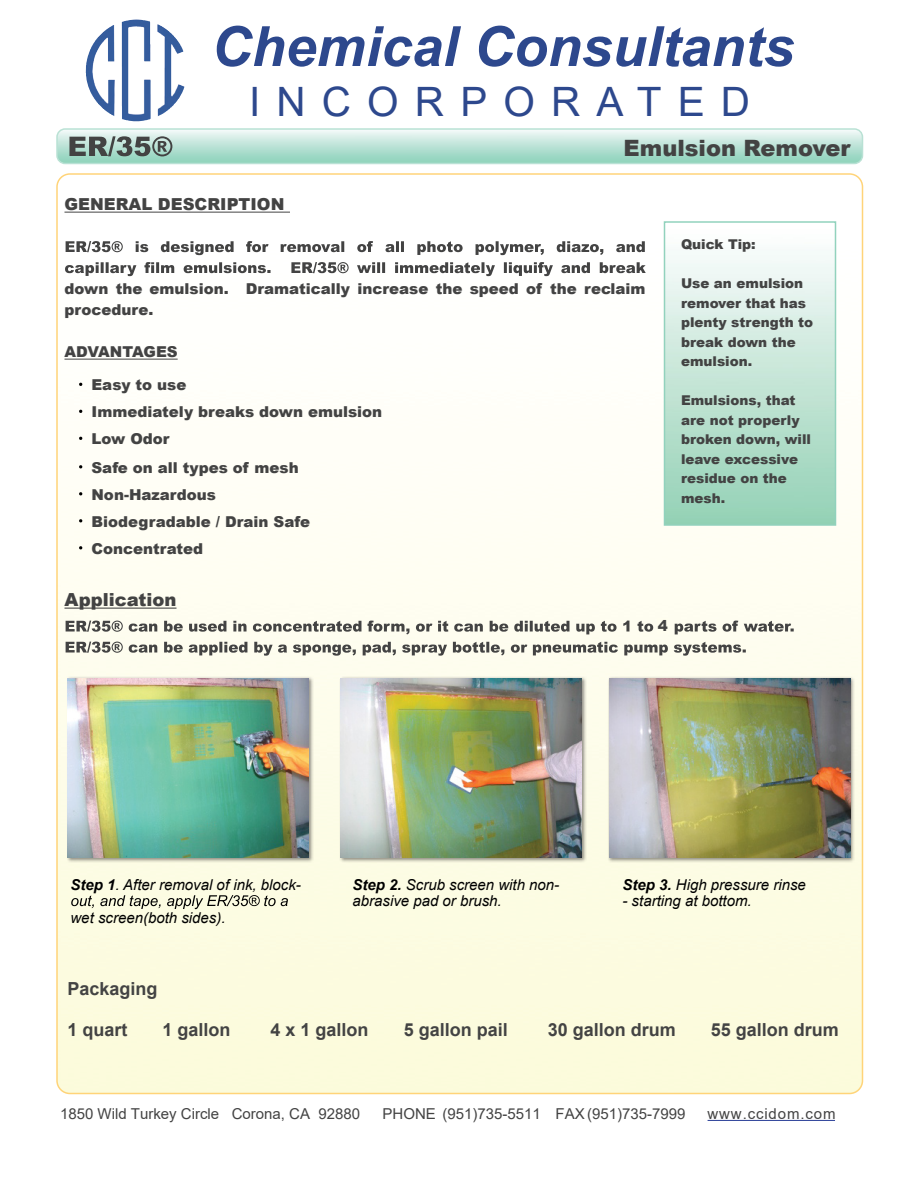
<style>
.page{position:relative;width:918px;height:1188px;background:#fff}
.page>*{position:absolute;margin:0;border:0;box-sizing:border-box;transform-origin:0 0}
.t1{font:italic 700 55.5px "Arial";color:#2d488d}
.t2{font:40.5px "Arial";letter-spacing:.4em;color:#2d488d}
.t3{font:900 22.5px "Arial";color:#434343}
.t4{font:700 18px "Arial";color:#434343}
.t5{font:900 18px "Arial";color:#434343}
.t6{font:900 16.5px "Arial";color:#434343}
.t7{font:900 15px/27px "Arial";color:#434343}
.t8{font:italic 15px/16.5px "Arial";color:#000}
.t9{font:15px "Arial";color:#434343}
.t10{font:15px "Arial";letter-spacing:.06em;color:#434343}
.t11{font:900 13.5px/19.5px "Arial";color:#434343}
.s1{font-weight:700}
</style>
<div class="page">
<div style="left:56px;top:128px;width:807px;height:36px;border:2px solid #96d3bf;border-radius:8px"></div>
<svg style="left:69px;top:136px;width:103px;height:20px"></svg>
<hr style="left:708px;top:1120px;width:127px;height:1px;background:#263b96">
<img style="left:66px;top:676px;width:247px;height:186px">
<img style="left:68px;top:678px;width:241px;height:180px">
<img style="left:339px;top:676px;width:247px;height:186px">
<img style="left:340px;top:678px;width:242px;height:180px">
<img style="left:608px;top:676px;width:247px;height:186px">
<img style="left:609px;top:678px;width:241px;height:180px">
<hr style="left:64px;top:212px;width:226px;height:1px;background:#434343">
<svg style="left:66px;top:241px;width:579px;height:14px"></svg>
<svg style="left:65px;top:262px;width:581px;height:14px"></svg>
<hr style="left:64px;top:359px;width:114px;height:1px;background:#434343">
<hr style="left:64px;top:608px;width:113px;height:1px;background:#434343">
<svg style="left:66px;top:621px;width:728px;height:14px"></svg>
<svg style="left:66px;top:642px;width:680px;height:14px"></svg>
<svg style="left:71px;top:895px;width:217px;height:14px"></svg>
<div style="left:664px;top:221px;width:172px;height:305px;border:2px solid #92d2bd"></div>
<img style="left:121px;top:20px;width:63px;height:102px">
<div style="left:657px;top:619px;width:12px;height:15px;background:#fffeef"></div>
<h1 class="t1" style="left:212px;top:10px;width:584px">Chemical Consultants</h1>
<h2 class="t2" style="left:249px;top:73px;width:503px">INCORPORATED</h2>
<p class="t6" style="left:64px;top:192px;width:221px">GENERAL DESCRIPTION</p>
<h3 class="t3" style="left:624px;top:132px;width:228px">Emulsion Remover</h3>
<p class="t7" style="left:64px;top:278px;width:583px;line-height:21px">down the emulsion. Dramatically increase the speed of the reclaim procedure.</p>
<p class="t7" style="left:65px;top:338px;width:115px">ADVANTAGES</p>
<p class="t7" style="left:92px;top:371px;width:292px">Easy to use<br>Immediately breaks down emulsion<br>Low Odor</p>
<p class="t7" style="left:92px;top:453px;width:220px">Safe on all types of mesh<br>Non-Hazardous<br>Biodegradable / Drain Safe<br>Concentrated</p>
<p class="t5" style="left:64px;top:587px;width:114px">Application</p>
<p class="t7" style="left:658px;top:612px;width:12px">4</p>
<p class="t11" style="left:681px;top:234px;width:76px">Quick Tip:</p>
<p class="t11" style="left:681px;top:273px;width:134px">Use an emulsion remover that has plenty strength to break down the emulsion.</p>
<p class="t11" style="left:681px;top:390px;width:132px">Emulsions, that are not properly broken down, will leave excessive residue on the mesh.</p>
<p class="t8" style="left:70px;top:876px;width:232px"><span class="s1">Step 1</span>. After removal of ink, block-</p>
<p class="t8" style="left:70px;top:909px;width:157px">wet screen(both sides).</p>
<p class="t8" style="left:352px;top:876px;width:208px"><span class="s1">Step 2.</span> Scrub screen with non&shy;abrasive pad or brush.</p>
<p class="t8" style="left:622px;top:876px;width:185px"><span class="s1">Step 3.</span> High pressure rinse</p>
<p class="t8" style="left:622px;top:893px;width:131px">- starting at bottom.</p>
<p class="t4" style="left:68px;top:975px;width:92px">Packaging</p>
<p class="t4" style="left:68px;top:1017px;width:62px">1 quart</p>
<p class="t4" style="left:163px;top:1017px;width:70px">1 gallon</p>
<p class="t4" style="left:271px;top:1017px;width:100px">4 x 1 gallon</p>
<p class="t4" style="left:404px;top:1017px;width:106px">5 gallon pail</p>
<p class="t4" style="left:548px;top:1017px;width:130px">30 gallon drum</p>
<p class="t4" style="left:711px;top:1017px;width:130px">55 gallon drum</p>
<p class="t9" style="left:60px;top:1103px;width:302px">1850 Wild Turkey Circle Corona, CA 92880</p>
<p class="t9" style="left:383px;top:1103px;width:305px">PHONE (951)735-5511 FAX (951)735-7999</p>
<p class="t10" style="left:708px;top:1103px;width:129px">www.ccidom.com</p>
</div>
